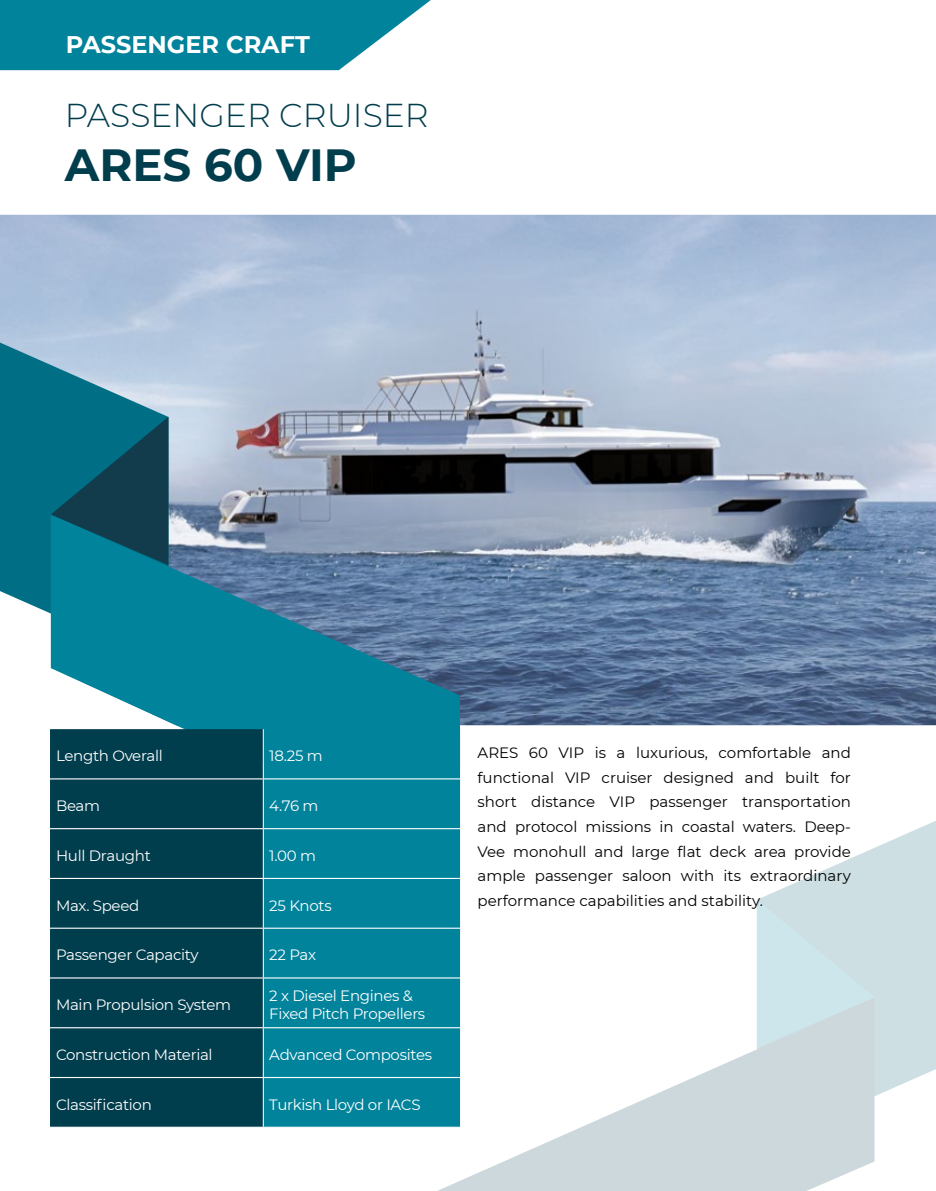
<style>
.page{position:relative;width:936px;height:1191px;background:#fff}
.page>*{position:absolute;margin:0;border:0;box-sizing:border-box;transform-origin:0 0}
.t1{font:700 45px "Montserrat";color:#003d4d}
.t2{font:300 33px "Montserrat";color:#003d4d}
.t3{font:700 24px "Montserrat";color:#fff}
.t4{font:15px/24.6px "Montserrat";color:#000;text-align:justify}
.t5{font:15px/18px "Montserrat";letter-spacing:-.02em;color:#fff}
</style>
<div class="page">
<svg style="left:759px;top:821px;width:176px;height:327px;fill:#cddfe2"></svg>
<svg style="left:389px;top:997px;width:485px;height:194px"></svg>
<svg style="left:756px;top:899px;width:118px;height:149px"></svg>
<img style="left:0;top:215px;width:935px;height:510px">
<svg style="left:0;top:0;width:431px;height:70px"></svg>
<svg style="left:0;top:342px;width:168px;height:323px;fill:#006f86"></svg>
<svg style="left:51px;top:514px;width:409px;height:215px;fill:#00839b"></svg>
<svg style="left:51px;top:417px;width:117px;height:148px"></svg>
<div style="left:50px;top:729px;width:213px;height:397px;background:#003d4d"></div>
<div style="left:264px;top:729px;width:196px;height:397px;background:#00839b"></div>
<hr style="left:50px;top:778px;width:213px;height:1px;background:#fff">
<hr style="left:263px;top:778px;width:197px;height:1px;background:#fff">
<hr style="left:50px;top:828px;width:213px;height:1px;background:#fff">
<hr style="left:263px;top:828px;width:197px;height:1px;background:#fff">
<hr style="left:50px;top:878px;width:213px;height:1px;background:#fff">
<hr style="left:263px;top:878px;width:197px;height:1px;background:#fff">
<hr style="left:50px;top:927px;width:213px;height:1px;background:#fff">
<hr style="left:263px;top:927px;width:197px;height:1px;background:#fff">
<hr style="left:50px;top:977px;width:213px;height:1px;background:#fff">
<hr style="left:263px;top:977px;width:197px;height:1px;background:#fff">
<hr style="left:50px;top:1027px;width:213px;height:1px;background:#fff">
<hr style="left:263px;top:1027px;width:197px;height:1px;background:#fff">
<hr style="left:50px;top:1077px;width:213px;height:1px;background:#fff">
<hr style="left:263px;top:1077px;width:197px;height:1px;background:#fff">
<hr style="left:263px;top:1126px;width:197px;height:1px;background:#fff">
<h3 class="t3" style="left:66px;top:27px;width:245px">PASSENGER CRAFT</h3>
<h2 class="t2" style="left:65px;top:92px;width:365px">PASSENGER CRUISER</h2>
<h1 class="t1" style="left:65px;top:132px;width:293px">ARES 60 VIP</h1>
<p class="t5" style="left:56px;top:746px;width:108px">Length Overall</p>
<p class="t5" style="left:269px;top:746px;width:55px">18.25 m</p>
<p class="t5" style="left:56px;top:796px;width:46px">Beam</p>
<p class="t5" style="left:269px;top:796px;width:51px">4.76 m</p>
<p class="t5" style="left:56px;top:846px;width:96px">Hull Draught</p>
<p class="t5" style="left:269px;top:846px;width:48px">1.00 m</p>
<p class="t5" style="left:56px;top:895px;width:85px">Max. Speed</p>
<p class="t5" style="left:269px;top:895px;width:64px">25 Knots</p>
<p class="t5" style="left:56px;top:945px;width:144px">Passenger Capacity</p>
<p class="t5" style="left:269px;top:945px;width:48px">22 Pax</p>
<p class="t5" style="left:56px;top:995px;width:177px">Main Propulsion System</p>
<p class="t5" style="left:269px;top:986px;width:157px">2 x Diesel Engines &amp;<br>Fixed Pitch Propellers</p>
<p class="t5" style="left:56px;top:1045px;width:158px">Construction Material</p>
<p class="t5" style="left:269px;top:1045px;width:164px">Advanced Composites</p>
<p class="t5" style="left:56px;top:1094px;width:97px">Classification</p>
<p class="t5" style="left:269px;top:1094px;width:153px">Turkish Lloyd or IACS</p>
<p class="t4" style="left:477px;top:740px;width:375px">ARES 60 VIP is a luxurious, comfortable and functional VIP cruiser designed and built for short distance VIP passenger transportation and protocol missions in coastal waters. Deep-Vee monohull and large flat deck area provide ample passenger saloon with its extraordinary performance capabilities and stability.</p>
</div>
